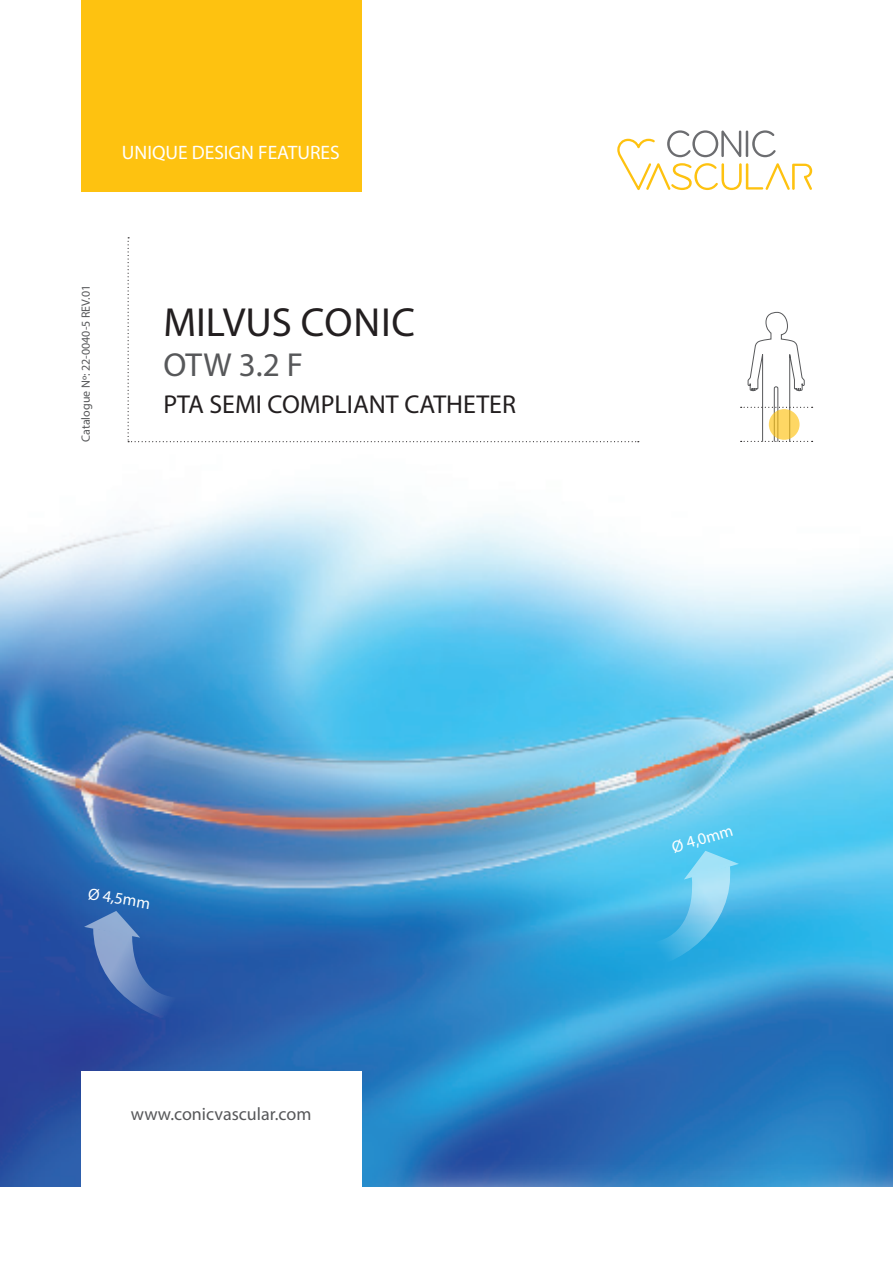
<style>
.page{position:relative;width:893px;height:1263px;background:#fff}
.page>*{position:absolute;margin:0;border:0;box-sizing:border-box;transform-origin:0 0}
.t1{font:40.8px "Myriad Pro";color:#231f20}
.t2{font:33.3px "Myriad Pro";color:#57585a}
.t3{font:25.95px "Myriad Pro";color:#231f20}
.t4{font:19.5px "Myriad Pro";color:#fff}
.t5{font:18px "Myriad Pro";color:#57585a}
.t6{font:16.5px "Myriad Pro";color:#fff}
.t7{font:12px "Myriad Pro";color:#57585a}
</style>
<div class="page">
<img style="left:0;top:442px;width:893px;height:744px">
<div style="left:81px;top:0;width:280px;height:191px;background:#fec210"></div>
<svg style="left:617px;top:130px;width:195px;height:60px"></svg>
<div style="left:81px;top:1071px;width:280px;height:192px;background:#fff"></div>
<svg style="left:741px;top:312px;width:72px;height:130px"></svg>
<svg style="left:84px;top:911px;width:137px;height:115px;background:#3763ad"></svg>
<svg style="left:611px;top:851px;width:128px;height:123px;background:#4cbce9"></svg>
<p class="t4" style="left:122px;top:140px;width:219px">UNIQUE DESIGN FEATURES</p>
<p class="t7" style="left:78px;top:442px;width:159px;rotate:-90deg">Catalogue Nº: 22-0040-5 REV.01</p>
<p class="t1" style="left:163px;top:297px;width:253px">MILVUS CONIC</p>
<p class="t2" style="left:163px;top:345px;width:141px">OTW 3.2 F</p>
<p class="t3" style="left:163px;top:389px;width:354px">PTA SEMI COMPLIANT CATHETER</p>
<p class="t6" style="left:90px;top:883px;width:64px;rotate:9deg">Ø 4,5mm</p>
<p class="t5" style="left:131px;top:1103px;width:182px">www.conicvascular.com</p>
<p class="t6" style="left:670px;top:837px;width:64px;rotate:-16deg">Ø 4,0mm</p>
</div>
